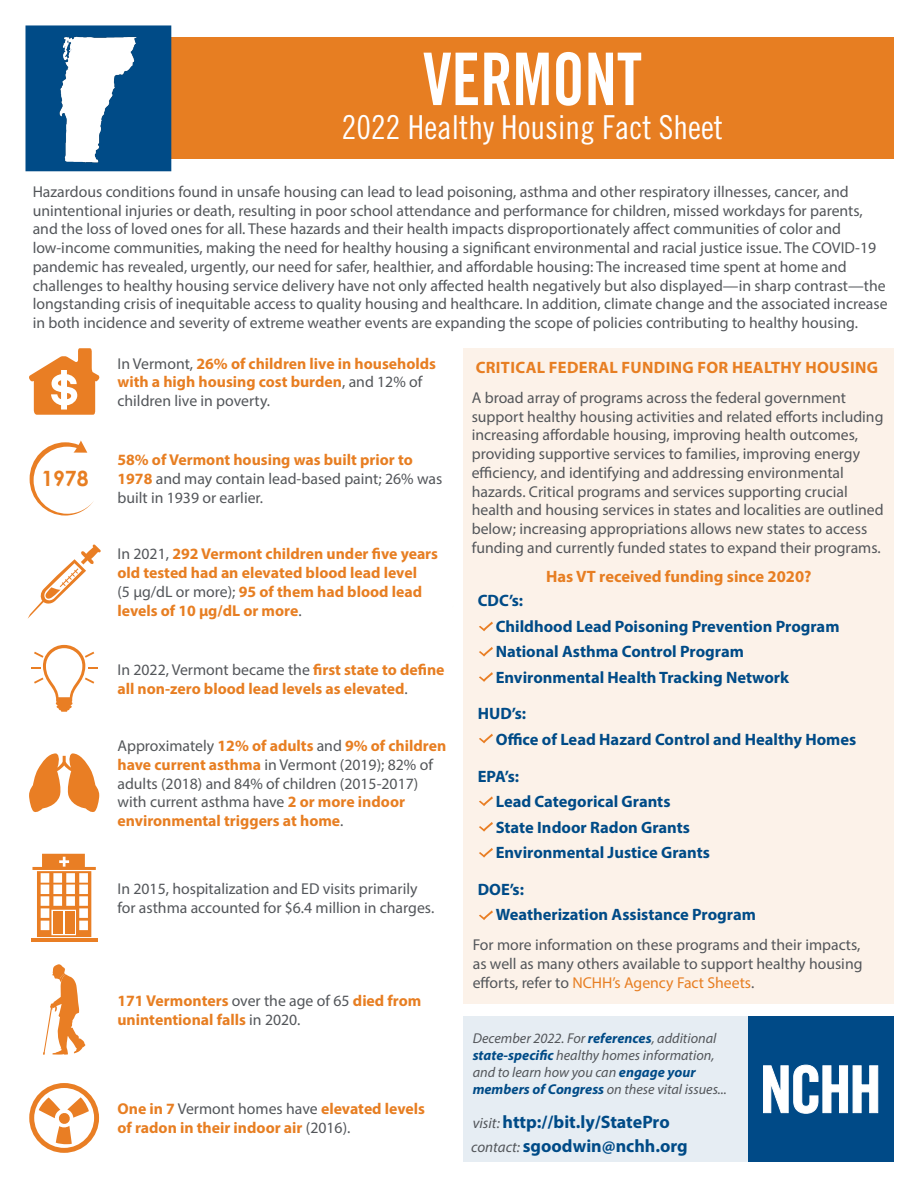
<style>
.page{position:relative;width:918px;height:1188px;background:#fff}
.page>*{position:absolute;margin:0;border:0;box-sizing:border-box;transform-origin:0 0}
.t1{font:72.6px "Trade Gothic LT Std Bd Cn 20";color:#fff;scale:.89 1}
.t2{font:33px "Trade Gothic LT Std Cn 18";color:#fff}
.t3{font:700 21px "Century Gothic";color:#e77e22}
.t4{font:700 18px "Myriad Pro";color:#004b87}
.t5{font:700 16.5px "Myriad Pro";color:#004b87}
.t6{font:700 16.5px "Myriad Pro";letter-spacing:.02em;color:#e77e22}
.t7{font:700 16.5px "Myriad Pro";color:#e77e22}
.t8{font:15.75px/18.8px "Myriad Pro";color:#53565a}
.t9{font:700 15.75px/18.8px "Myriad Pro";color:#e77e22}
.t10{font:15.75px/18.8px "Myriad Pro";color:#535659}
.t11{font:italic 14.25px/17.1px "Myriad Pro";color:#53565a}
.s1{font-weight:400;color:#535659}
.s2{font-weight:400;color:#53565a}
.s3{font-weight:700;color:#e77e22}
.s4{color:#53565a}
.s5{color:#e77e22}
.s6{font-weight:700;color:#004b87}
.s7{font-weight:400;font-style:italic;font-size:15px;color:#53565a}
</style>
<div class="page">
<div style="left:171px;top:37px;width:723px;height:122px;background:#e77e22"></div>
<svg style="left:29px;top:1083px;width:70px;height:70px"></svg>
<svg style="left:29px;top:753px;width:70px;height:59px"></svg>
<svg style="left:29px;top:348px;width:71px;height:67px"></svg>
<svg style="left:28px;top:544px;width:73px;height:75px"></svg>
<svg style="left:30px;top:440px;width:64px;height:76px"></svg>
<svg style="left:43px;top:964px;width:42px;height:91px"></svg>
<div style="left:464px;top:1016px;width:430px;height:146px;background:#e6edf3"></div>
<div style="left:464px;top:348px;width:430px;height:655px;background:#fcf2e9"></div>
<div style="left:748px;top:1016px;width:146px;height:146px;background:#004a87"></div>
<svg style="left:763px;top:1064px;width:116px;height:50px"></svg>
<svg style="left:479px;top:672px;width:14px;height:10px"></svg>
<svg style="left:479px;top:622px;width:14px;height:9px"></svg>
<svg style="left:479px;top:647px;width:14px;height:10px"></svg>
<svg style="left:479px;top:734px;width:14px;height:9px"></svg>
<svg style="left:479px;top:796px;width:14px;height:10px"></svg>
<svg style="left:479px;top:822px;width:14px;height:10px"></svg>
<svg style="left:479px;top:910px;width:14px;height:10px"></svg>
<div style="left:26px;top:25px;width:145px;height:146px;background:#004b87"></div>
<img style="left:59px;top:36px;width:78px;height:127px">
<svg style="left:31px;top:645px;width:67px;height:67px"></svg>
<svg style="left:32px;top:854px;width:64px;height:83px"></svg>
<hr style="left:31px;top:938px;width:66px;height:3px;background:#e97e24">
<svg style="left:479px;top:848px;width:14px;height:10px"></svg>
<p class="t1" style="left:423px;top:35px;width:248px">VERMONT</p>
<p class="t2" style="left:342px;top:108px;width:383px">2022 Healthy Housing Fact Sheet</p>
<p class="t8" style="left:33px;top:182px;width:857px">Hazardous conditions found in unsafe housing can lead to lead poisoning, asthma and other respiratory illnesses, cancer, and unintentional injuries or death, resulting in poor school attendance and performance for children, missed workdays for parents, and the loss of loved ones for all. These hazards and their health impacts disproportionately affect communities of color and low-income communities, making the need for healthy housing a significant environmental and racial justice issue. The COVID-19 pandemic has revealed, urgently, our need for safer, healthier, and affordable housing: The increased time spent at home and challenges to healthy housing service delivery have not only affected health negatively but also displayed—in sharp contrast—the longstanding crisis of inequitable access to quality housing and healthcare. In addition, climate change and the associated increase in both incidence and severity of extreme weather events are expanding the scope of policies contributing to healthy housing.</p>
<p class="t3" style="left:41px;top:462px;width:49px">1978</p>
<p class="t9" style="left:117px;top:353px;width:320px"><span class="s1">In Vermont,</span> 26% of children live in households with a high housing cost burden<span class="s1">, and</span> <span class="s2">12% of children live in poverty</span><span class="s1">.</span></p>
<p class="t8" style="left:117px;top:450px;width:326px"><span class="s3">58% of Vermont housing was built prior to<br>1978</span> and may contain lead-based paint; 26% was built in 1939 or earlier.</p>
<p class="t9" style="left:117px;top:544px;width:322px"><span class="s2">In 2021,</span> 292 Vermont children under five years old tested had an elevated blood lead level<br><span class="s2">(5 μg/dL or more);</span> 95 of them had blood lead levels of 10 μg/dL or more<span class="s2">.</span></p>
<p class="t9" style="left:117px;top:660px;width:329px"><span class="s2">In 2022, Vermont became the</span> first state to define all non-zero blood lead levels as elevated<span class="s2">.</span></p>
<p class="t10" style="left:117px;top:736px;width:330px">Approximately <span class="s3">12% of adults</span> <span class="s4">and</span> <span class="s3">9% of children have current asthma</span> in Vermont (2019); 82% of adults (2018) and 84% of children (2015-2017) with current asthma have <span class="s3">2 or more indoor environmental triggers at home</span>.</p>
<p class="t8" style="left:117px;top:879px;width:318px">In 2015, hospitalization and ED visits primarily for asthma accounted for $6.4 million in charges.</p>
<p class="t9" style="left:117px;top:991px;width:305px">171 Vermonters <span class="s2">over the age of 65</span> died from unintentional falls <span class="s2">in 2020.</span></p>
<p class="t9" style="left:117px;top:1099px;width:309px">One in 7 <span class="s2">Vermont homes have</span> elevated levels of radon in their indoor air <span class="s2">(2016).</span></p>
<p class="t6" style="left:476px;top:357px;width:404px">CRITICAL FEDERAL FUNDING FOR HEALTHY HOUSING</p>
<p class="t8" style="left:472px;top:388px;width:413px">A broad array of programs across the federal government support healthy housing activities and related efforts including increasing affordable housing, improving health outcomes, providing supportive services to families, improving energy efficiency, and identifying and addressing environmental hazards. Critical programs and services supporting crucial health and housing services in states and localities are outlined below; increasing appropriations allows new states to access funding and currently funded states to expand their programs.</p>
<p class="t7" style="left:546px;top:566px;width:267px">Has VT received funding since 2020?</p>
<p class="t5" style="left:478px;top:590px;width:47px">CDC’s:</p>
<p class="t5" style="left:496px;top:615px;width:345px">Childhood Lead Poisoning Prevention Program</p>
<p class="t5" style="left:496px;top:641px;width:250px">National Asthma Control Program</p>
<p class="t5" style="left:496px;top:666px;width:295px">Environmental Health Tracking Network</p>
<p class="t5" style="left:478px;top:703px;width:50px">HUD’s:</p>
<p class="t5" style="left:496px;top:728px;width:362px">Office of Lead Hazard Control and Healthy Homes</p>
<p class="t5" style="left:478px;top:765px;width:43px">EPA’s:</p>
<p class="t5" style="left:496px;top:791px;width:176px">Lead Categorical Grants</p>
<p class="t5" style="left:496px;top:816px;width:196px">State Indoor Radon Grants</p>
<p class="t5" style="left:496px;top:842px;width:216px">Environmental Justice Grants</p>
<p class="t5" style="left:478px;top:878px;width:48px">DOE’s:</p>
<p class="t5" style="left:496px;top:904px;width:262px">Weatherization Assistance Program</p>
<p class="t8" style="left:473px;top:935px;width:391px">For more information on these programs and their impacts, as well as many others available to support healthy housing efforts, refer to <span class="s5">NCHH’s Agency Fact Sheets</span>.</p>
<p class="t11" style="left:473px;top:1029px;width:256px">December 2022. For <span class="s6">references</span>, additional <span class="s6">state-specific</span> healthy homes information, and to learn how you can <span class="s6">engage your members of Congress</span> on these vital issues...</p>
<p class="t4" style="left:473px;top:1110px;width:199px"><span class="s7">visit:</span> http://bit.ly/StatePro</p>
<p class="t4" style="left:471px;top:1135px;width:218px"><span class="s7">contact:</span> sgoodwin@nchh.org</p>
</div>
